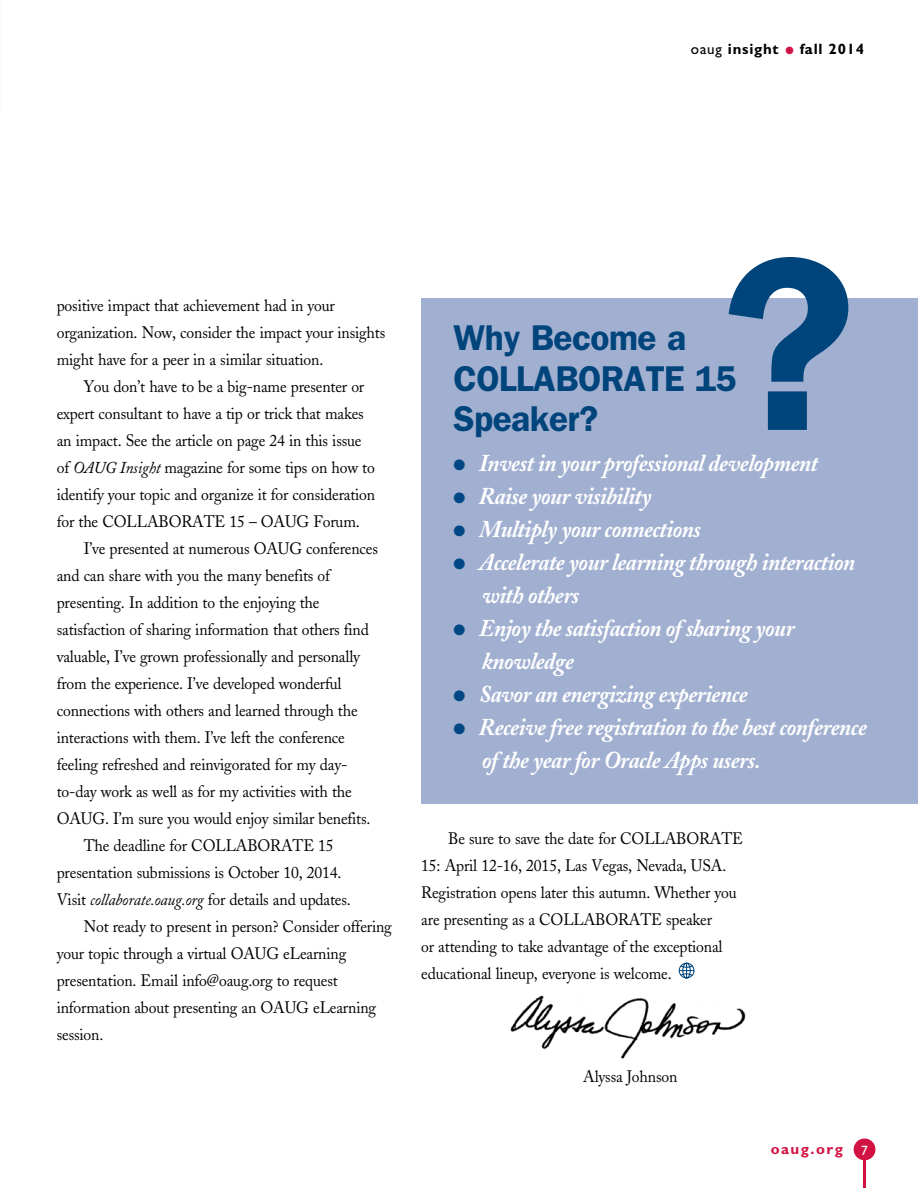
<style>
.page{position:relative;width:918px;height:1188px;background:#fff}
.page>*{position:absolute;margin:0;border:0;box-sizing:border-box;transform-origin:0 0}
.t1{font:600 248.4px "Franklin Gothic";color:#00447c}
.t2{font:600 36px/40.5px "Franklin Gothic";letter-spacing:-.015em;color:#00447c}
.t3{font:italic 700 24px/33px "Adobe Caslon";letter-spacing:-.02em;color:#fff;scale:.95 1}
.t4{font:16.5px/27px "Adobe Caslon";letter-spacing:-.01em;color:#000;scale:.95 1}
.t5{font:700 15px "Gill Sans";letter-spacing:.05em;color:#000}
.t6{font:700 15px "Gill Sans";letter-spacing:.1em;color:#d21242}
.s1{font-weight:400}
.s2{color:#d21242}
.s3{font-style:italic}
.s4{color:#004785}
.s5{font-weight:400;font-size:13.5px;color:#fff}
</style>
<div class="page">
<img style="left:510px;top:978px;width:236px;height:81px">
<hr style="left:0;top:0;width:2px;height:109px;background:#fbfbfd">
<svg style="left:679px;top:963px;width:15px;height:15px"></svg>
<div style="left:421px;top:298px;width:497px;height:505px;background:#a1afd0"></div>
<div style="left:854px;top:1139px;width:21px;height:21px;background:#d21242;border-radius:50%"></div>
<hr style="left:863px;top:1150px;width:3px;height:38px;background:#d21242">
<p class="t5" style="left:691px;top:41px;width:175px"><span class="s1">oaug</span> insight <span class="s2">●</span> fall 2014</p>
<p class="t4" style="left:57px;top:292px;width:347px">positive impact that achievement had in your organization. Now, consider the impact your insights might have for a peer in a similar situation.</p>
<p class="t4" style="left:84px;top:373px;width:297px">You don’t have to be a big-name presenter or</p>
<p class="t4" style="left:57px;top:400px;width:325px">expert consultant to have a tip or trick that makes</p>
<p class="t4" style="left:57px;top:427px;width:322px">an impact. See the article on page 24 in this issue</p>
<p class="t4" style="left:57px;top:454px;width:336px">of <span class="s3">OAUG Insight</span> magazine for some tips on how to</p>
<p class="t4" style="left:57px;top:481px;width:337px">identify your topic and organize it for consideration</p>
<p class="t4" style="left:57px;top:508px;width:321px">for the COLLABORATE 15 – OAUG Forum.</p>
<p class="t4" style="left:84px;top:535px;width:311px">I’ve presented at numerous OAUG conferences</p>
<p class="t4" style="left:57px;top:562px;width:289px">and can share with you the many benefits of</p>
<p class="t4" style="left:57px;top:589px;width:278px">presenting. In addition to the enjoying the</p>
<p class="t4" style="left:57px;top:616px;width:330px">satisfaction of sharing information that others find</p>
<p class="t4" style="left:57px;top:643px;width:321px">valuable, I’ve grown professionally and personally</p>
<p class="t4" style="left:57px;top:670px;width:301px">from the experience. I’ve developed wonderful</p>
<p class="t4" style="left:57px;top:697px;width:318px">connections with others and learned through the</p>
<p class="t4" style="left:57px;top:724px;width:305px">interactions with them. I’ve left the conference</p>
<p class="t4" style="left:57px;top:751px;width:307px">feeling refreshed and reinvigorated for my day-</p>
<p class="t4" style="left:57px;top:778px;width:312px">to-day work as well as for my activities with the</p>
<p class="t4" style="left:57px;top:805px;width:332px">OAUG. I’m sure you would enjoy similar benefits.</p>
<p class="t4" style="left:84px;top:832px;width:265px">The deadline for COLLABORATE 15</p>
<p class="t4" style="left:57px;top:859px;width:301px">presentation submissions is October 10, 2014.</p>
<p class="t4" style="left:57px;top:886px;width:311px">Visit <span class="s3">collaborate.oaug.org</span> for details and updates.</p>
<p class="t4" style="left:84px;top:913px;width:326px">Not ready to present in person? Consider offering</p>
<p class="t4" style="left:57px;top:940px;width:306px">your topic through a virtual OAUG eLearning</p>
<p class="t4" style="left:57px;top:967px;width:297px">presentation. Email info@oaug.org to request</p>
<p class="t4" style="left:57px;top:994px;width:338px">information about presenting an OAUG eLearning</p>
<p class="t4" style="left:57px;top:1021px;width:51px">session.</p>
<h1 class="t1" style="left:721px;top:198px;width:136px">?</h1>
<h2 class="t2" style="left:454px;top:318px;width:285px">Why Become a<br>COLLABORATE 15<br>Speaker?</h2>
<h3 class="t3" style="left:454px;top:447px;width:385px"><span class="s4">●</span> Invest in your professional development</h3>
<h3 class="t3" style="left:454px;top:480px;width:210px"><span class="s4">●</span> Raise your visibility</h3>
<h3 class="t3" style="left:454px;top:513px;width:262px"><span class="s4">●</span> Multiply your connections</h3>
<h3 class="t3" style="left:482px;top:546px;width:394px;text-indent:-29px"><span class="s4">●</span> Accelerate your learning through interaction with others</h3>
<h3 class="t3" style="left:482px;top:612px;width:330px;text-indent:-29px"><span class="s4">●</span> Enjoy the satisfaction of sharing your knowledge</h3>
<h3 class="t3" style="left:454px;top:678px;width:311px"><span class="s4">●</span> Savor an energizing experience</h3>
<h3 class="t3" style="left:482px;top:711px;width:407px;text-indent:-29px"><span class="s4">●</span> Receive free registration to the best conference of the year for Oracle Apps users.</h3>
<p class="t4" style="left:421px;top:825px;width:340px;text-indent:27px">Be sure to save the date for COLLABORATE 15: April 12-16, 2015, Las Vegas, Nevada, USA.<br>Registration opens later this autumn. Whether you are presenting as a COLLABORATE speaker<br>or attending to take advantage of the exceptional educational lineup, everyone is welcome.</p>
<p class="t4" style="left:583px;top:1063px;width:101px">Alyssa Johnson</p>
<p class="t6" style="left:771px;top:1141px;width:99px">oaug.org <span class="s5">7</span></p>
</div>
